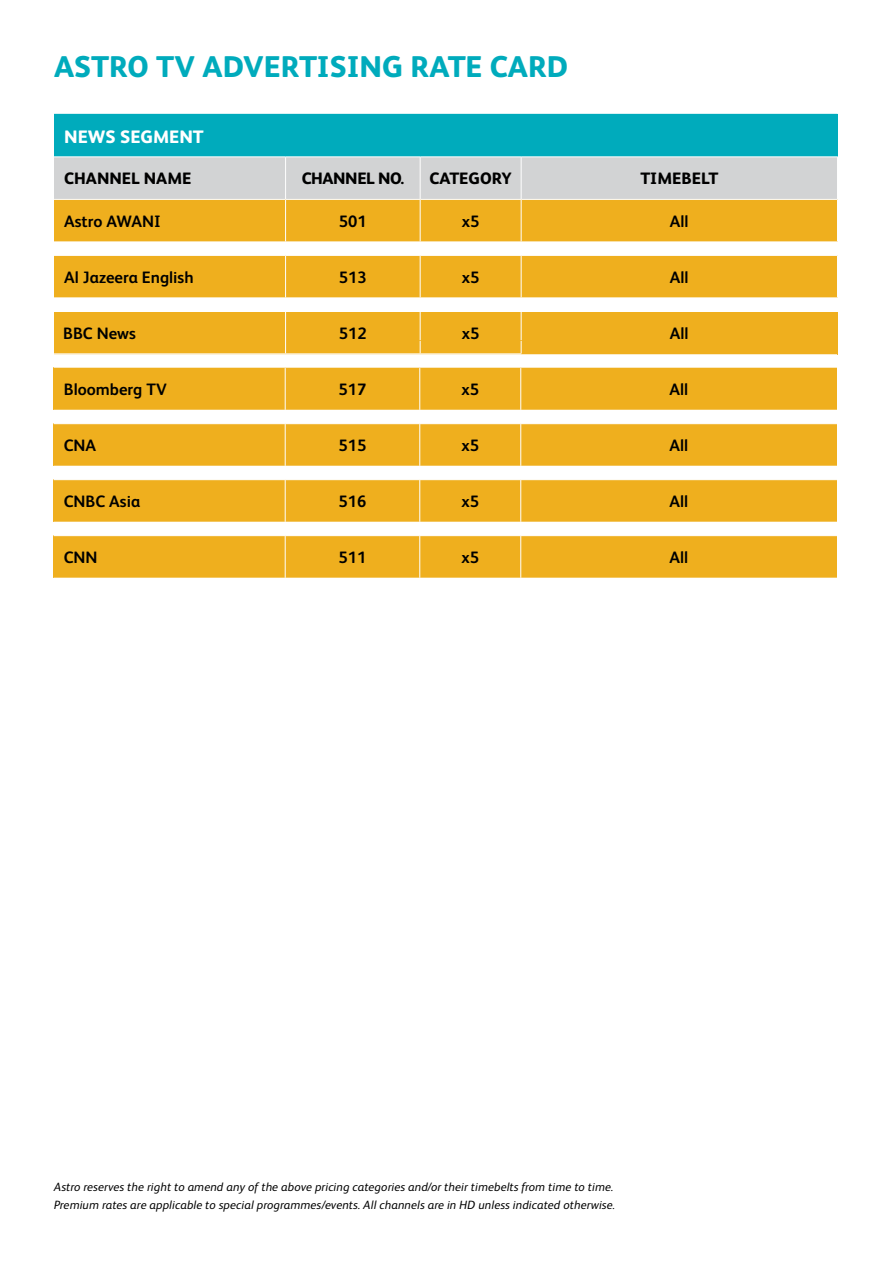
<style>
.page{position:relative;width:893px;height:1263px;background:#fff}
.page>*{position:absolute;margin:0;border:0;box-sizing:border-box;transform-origin:0 0}
.t1{font:800 30px "FS Albert Pro";color:#00abbc}
.t2{font:800 18px "FS Albert Pro";color:#fff}
.t3{font:700 16.5px "FS Albert Pro";color:#000}
.t4{font:800 16.5px "FS Albert Pro";color:#000}
.t5{font:800 16.5px "FS Albert Pro";letter-spacing:-.025em;color:#000}
.t6{font:italic 12px/18px "FS Albert Pro";letter-spacing:.01em;color:#000}
</style>
<div class="page">
<div style="left:54px;top:114px;width:783px;height:43px;background:#00abbc"></div>
<div style="left:54px;top:157px;width:783px;height:42px;background:#d2d3d4"></div>
<div style="left:521px;top:536px;width:316px;height:42px;background:#efaf1e"></div>
<div style="left:420px;top:536px;width:101px;height:42px;background:#efaf1e"></div>
<div style="left:54px;top:536px;width:231px;height:42px;background:#efaf1e"></div>
<div style="left:521px;top:312px;width:316px;height:42px;background:#efaf1e"></div>
<div style="left:420px;top:312px;width:101px;height:42px;background:#efaf1e"></div>
<div style="left:54px;top:312px;width:232px;height:42px;background:#efaf1e"></div>
<div style="left:521px;top:255px;width:316px;height:43px;background:#efaf1e"></div>
<div style="left:420px;top:255px;width:101px;height:43px;background:#efaf1e"></div>
<div style="left:54px;top:255px;width:232px;height:43px;background:#efaf1e"></div>
<div style="left:521px;top:199px;width:316px;height:43px;background:#efaf1e"></div>
<div style="left:420px;top:199px;width:101px;height:43px;background:#efaf1e"></div>
<div style="left:54px;top:199px;width:232px;height:43px;background:#efaf1e"></div>
<div style="left:285px;top:536px;width:135px;height:42px;background:#efaf1e"></div>
<div style="left:521px;top:480px;width:316px;height:42px;background:#efaf1e"></div>
<div style="left:420px;top:480px;width:101px;height:42px;background:#efaf1e"></div>
<div style="left:285px;top:480px;width:135px;height:42px;background:#efaf1e"></div>
<div style="left:54px;top:480px;width:231px;height:42px;background:#efaf1e"></div>
<div style="left:521px;top:424px;width:316px;height:42px;background:#efaf1e"></div>
<div style="left:420px;top:424px;width:101px;height:42px;background:#efaf1e"></div>
<div style="left:285px;top:424px;width:135px;height:42px;background:#efaf1e"></div>
<div style="left:54px;top:424px;width:231px;height:42px;background:#efaf1e"></div>
<div style="left:286px;top:312px;width:134px;height:42px;background:#efaf1e"></div>
<div style="left:286px;top:255px;width:134px;height:43px;background:#efaf1e"></div>
<div style="left:286px;top:199px;width:134px;height:43px;background:#efaf1e"></div>
<svg style="left:54px;top:354px;width:783px;height:56px;fill:#efaf1e"></svg>
<hr style="left:285px;top:157px;width:1px;height:42px;background:#fff">
<hr style="left:420px;top:156px;width:101px;height:1px;background:#fff">
<hr style="left:521px;top:156px;width:317px;height:1px;background:#fff">
<hr style="left:521px;top:157px;width:1px;height:42px;background:#fff">
<hr style="left:54px;top:199px;width:232px;height:1px;background:#fff">
<hr style="left:286px;top:199px;width:134px;height:1px;background:#fff">
<hr style="left:420px;top:199px;width:101px;height:1px;background:#fff">
<hr style="left:521px;top:199px;width:317px;height:1px;background:#fff">
<hr style="left:285px;top:256px;width:1px;height:41px;background:#fff">
<hr style="left:285px;top:536px;width:1px;height:42px;background:#fff">
<hr style="left:286px;top:255px;width:134px;height:1px;background:#fff">
<hr style="left:420px;top:256px;width:1px;height:41px;background:#fff">
<hr style="left:54px;top:297px;width:232px;height:1px;background:#fff">
<hr style="left:286px;top:297px;width:134px;height:1px;background:#fff">
<hr style="left:420px;top:297px;width:101px;height:1px;background:#fff">
<hr style="left:521px;top:297px;width:317px;height:1px;background:#fff">
<hr style="left:285px;top:298px;width:1px;height:55px;background:#fff">
<hr style="left:54px;top:156px;width:232px;height:1px;background:#fff">
<hr style="left:286px;top:156px;width:134px;height:1px;background:#fff">
<hr style="left:420px;top:157px;width:1px;height:42px;background:#fff">
<hr style="left:420px;top:298px;width:1px;height:42px;background:#fff">
<hr style="left:285px;top:200px;width:1px;height:42px;background:#fff">
<hr style="left:420px;top:200px;width:1px;height:42px;background:#fff">
<hr style="left:521px;top:200px;width:1px;height:42px;background:#fff">
<hr style="left:54px;top:255px;width:232px;height:1px;background:#fff">
<hr style="left:420px;top:255px;width:101px;height:1px;background:#fff">
<hr style="left:521px;top:255px;width:317px;height:1px;background:#fff">
<hr style="left:521px;top:256px;width:1px;height:41px;background:#fff">
<hr style="left:521px;top:298px;width:1px;height:42px;background:#fff">
<svg style="left:521px;top:341px;width:1px;height:12px"></svg>
<hr style="left:520px;top:536px;width:1px;height:42px;background:#fff">
<svg style="left:420px;top:341px;width:1px;height:12px"></svg>
<hr style="left:54px;top:353px;width:232px;height:1px;background:#fff">
<hr style="left:285px;top:368px;width:1px;height:42px;background:#fff">
<hr style="left:286px;top:353px;width:134px;height:1px;background:#fff">
<hr style="left:419px;top:368px;width:1px;height:42px;background:#fff">
<hr style="left:420px;top:353px;width:101px;height:1px;background:#fff">
<hr style="left:520px;top:368px;width:1px;height:42px;background:#fff">
<hr style="left:285px;top:424px;width:1px;height:42px;background:#fff">
<hr style="left:285px;top:480px;width:1px;height:42px;background:#fff">
<hr style="left:419px;top:424px;width:1px;height:42px;background:#fff">
<hr style="left:419px;top:480px;width:1px;height:42px;background:#fff">
<hr style="left:520px;top:424px;width:1px;height:42px;background:#fff">
<hr style="left:520px;top:480px;width:1px;height:42px;background:#fff">
<svg style="left:54px;top:535px;width:231px;height:1px"></svg>
<hr style="left:419px;top:536px;width:1px;height:42px;background:#fff">
<h1 class="t1" style="left:54px;top:43px;width:515px">ASTRO TV ADVERTISING RATE CARD</h1>
<h2 class="t2" style="left:64px;top:122px;width:141px">NEWS SEGMENT</h2>
<h3 class="t4" style="left:64px;top:166px;width:129px">CHANNEL NAME</h3>
<h3 class="t5" style="left:302px;top:166px;width:104px">CHANNEL NO.</h3>
<h3 class="t4" style="left:429px;top:166px;width:84px">CATEGORY</h3>
<h3 class="t4" style="left:640px;top:166px;width:79px">TIMEBELT</h3>
<h3 class="t3" style="left:64px;top:210px;width:98px">Astro AWANI</h3>
<h3 class="t3" style="left:339px;top:210px;width:29px">501</h3>
<h3 class="t3" style="left:462px;top:210px;width:19px">x5</h3>
<h3 class="t3" style="left:670px;top:210px;width:20px">All</h3>
<h3 class="t3" style="left:64px;top:266px;width:131px">Al Jazeera English</h3>
<h3 class="t3" style="left:339px;top:266px;width:29px">513</h3>
<h3 class="t3" style="left:462px;top:266px;width:19px">x5</h3>
<h3 class="t3" style="left:670px;top:266px;width:20px">All</h3>
<h3 class="t3" style="left:63px;top:322px;width:74px">BBC News</h3>
<h3 class="t3" style="left:339px;top:322px;width:29px">512</h3>
<h3 class="t3" style="left:462px;top:321px;width:19px">x5</h3>
<h3 class="t3" style="left:670px;top:322px;width:20px">All</h3>
<h3 class="t3" style="left:64px;top:378px;width:105px">Bloomberg TV</h3>
<h3 class="t3" style="left:339px;top:378px;width:29px">517</h3>
<h3 class="t3" style="left:461px;top:378px;width:19px">x5</h3>
<h3 class="t3" style="left:669px;top:378px;width:20px">All</h3>
<h3 class="t3" style="left:64px;top:434px;width:34px">CNA</h3>
<h3 class="t3" style="left:338px;top:434px;width:29px">515</h3>
<h3 class="t3" style="left:461px;top:434px;width:19px">x5</h3>
<h3 class="t3" style="left:669px;top:434px;width:20px">All</h3>
<h3 class="t3" style="left:64px;top:490px;width:78px">CNBC Asia</h3>
<h3 class="t3" style="left:338px;top:490px;width:29px">516</h3>
<h3 class="t3" style="left:461px;top:490px;width:19px">x5</h3>
<h3 class="t3" style="left:669px;top:490px;width:20px">All</h3>
<h3 class="t3" style="left:64px;top:546px;width:35px">CNN</h3>
<h3 class="t3" style="left:338px;top:546px;width:29px">511</h3>
<h3 class="t3" style="left:461px;top:546px;width:19px">x5</h3>
<h3 class="t3" style="left:669px;top:546px;width:20px">All</h3>
<p class="t6" style="left:54px;top:1177px;width:563px">Astro reserves the right to amend any of the above pricing categories and/or their timebelts from time to time.<br>Premium rates are applicable to special programmes/events. All channels are in HD unless indicated otherwise.</p>
</div>
